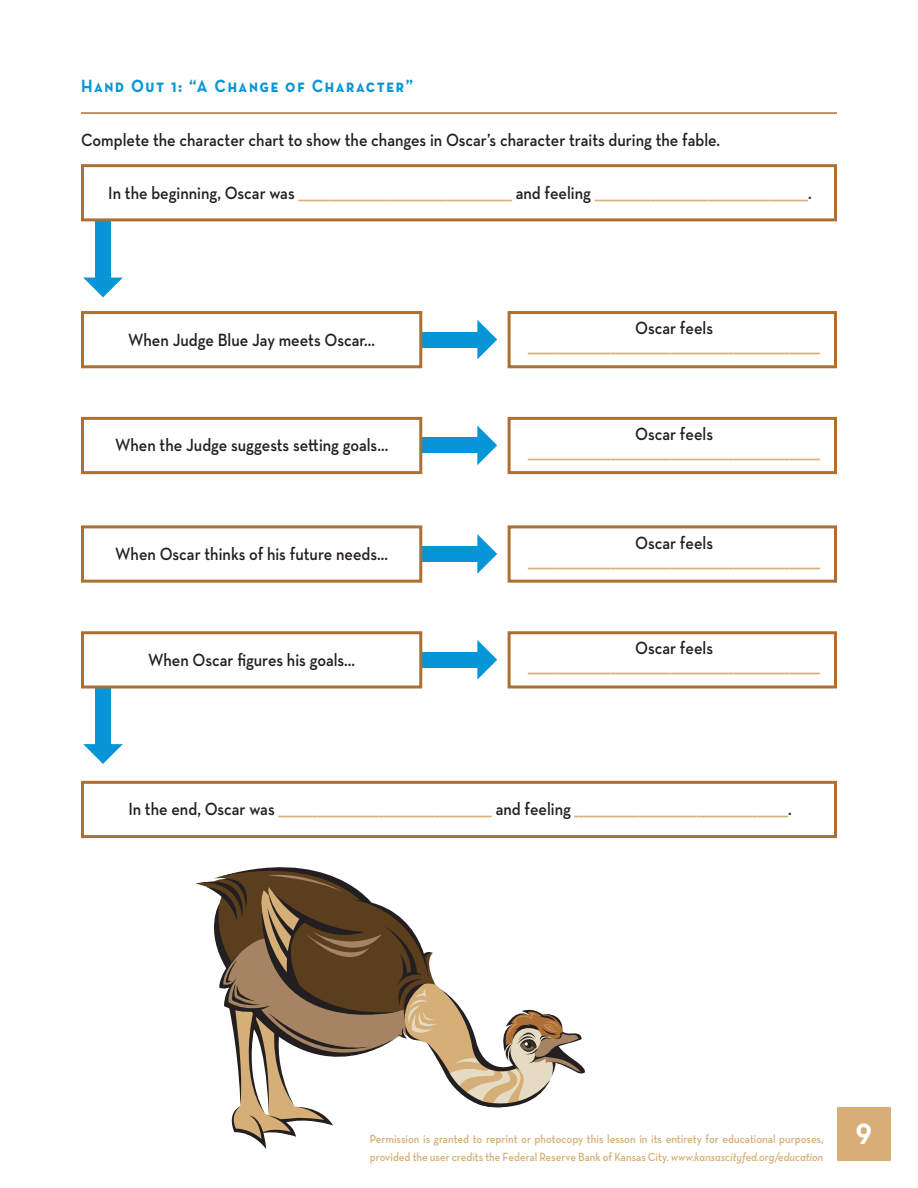
<style>
.page{position:relative;width:918px;height:1188px;background:#fff}
.page>*{position:absolute;margin:0;border:0;box-sizing:border-box;transform-origin:0 0}
.t1{font:700 30px "Neutraface Text";color:#fff;scale:.9 1}
.t2{font:600 18px "Neutraface Text";color:#d6ae76;scale:.9 1}
.t3{font:600 18px "Neutraface Text";color:#231f20;scale:.9 1}
.t4{font:700 18px "Neutraface Text";letter-spacing:.1em;color:#0696d7;scale:.9 1}
.t5{font:600 12px/18px "Neutraface Text";color:#d6ae76;scale:.9 1}
.s1{color:#231f20}
.s2{font-style:italic}
</style>
<div class="page">
<div style="left:95px;top:687px;width:16px;height:59px;background:#0696d7"></div>
<svg style="left:83px;top:744px;width:40px;height:20px"></svg>
<div style="left:420px;top:332px;width:60px;height:15px;background:#0696d7"></div>
<svg style="left:477px;top:320px;width:20px;height:39px"></svg>
<div style="left:420px;top:546px;width:60px;height:15px;background:#0696d7"></div>
<svg style="left:477px;top:534px;width:20px;height:40px"></svg>
<div style="left:420px;top:438px;width:60px;height:15px;background:#0696d7"></div>
<svg style="left:477px;top:426px;width:20px;height:39px"></svg>
<div style="left:420px;top:652px;width:60px;height:15px;background:#0696d7"></div>
<svg style="left:477px;top:640px;width:20px;height:40px"></svg>
<div style="left:95px;top:220px;width:16px;height:60px;background:#0696d7"></div>
<svg style="left:83px;top:278px;width:40px;height:19px"></svg>
<div style="left:837px;top:1107px;width:54px;height:54px;background:#d6ae76"></div>
<div style="left:81px;top:164px;width:756px;height:57px;border:3px solid #ae6f34"></div>
<div style="left:81px;top:781px;width:756px;height:57px;border:3px solid #ae6f34"></div>
<div style="left:81px;top:311px;width:341px;height:57px;border:3px solid #ae6f34"></div>
<div style="left:81px;top:525px;width:341px;height:58px;border:3px solid #ae6f34"></div>
<div style="left:81px;top:417px;width:341px;height:57px;border:3px solid #ae6f34"></div>
<div style="left:81px;top:631px;width:341px;height:57px;border:3px solid #ae6f34"></div>
<div style="left:508px;top:311px;width:329px;height:57px;border:3px solid #ae6f34"></div>
<div style="left:508px;top:525px;width:329px;height:58px;border:3px solid #ae6f34"></div>
<div style="left:508px;top:417px;width:329px;height:57px;border:3px solid #ae6f34"></div>
<div style="left:508px;top:631px;width:329px;height:57px;border:3px solid #ae6f34"></div>
<svg style="left:199px;top:867px;width:386px;height:282px"></svg>
<hr style="left:81px;top:112px;width:756px;height:2px;background:#ae6f34">
<p class="t4" style="left:81px;top:74px;width:371px">Hand Out 1: “A Change of Character”</p>
<p class="t3" style="left:81px;top:128px;width:712px">Complete the character chart to show the changes in Oscar’s character traits during the fable.</p>
<p class="t2" style="left:108px;top:181px;width:783px"><span class="s1">In the beginning, Oscar was</span> _________________________________________________ <span class="s1">and feeling</span> _________________________________________________<span class="s1">.</span></p>
<p class="t3" style="left:128px;top:328px;width:276px">When Judge Blue Jay meets Oscar…</p>
<p class="t3" style="left:115px;top:434px;width:305px">When the Judge suggests setting goals…</p>
<p class="t3" style="left:115px;top:543px;width:305px">When Oscar thinks of his future needs…</p>
<p class="t3" style="left:148px;top:648px;width:232px">When Oscar figures his goals…</p>
<p class="t3" style="left:635px;top:317px;width:88px">Oscar feels</p>
<p class="t2" style="left:528px;top:335px;width:326px">___________________________________________________________________</p>
<p class="t3" style="left:635px;top:423px;width:88px">Oscar feels</p>
<p class="t2" style="left:528px;top:441px;width:326px">___________________________________________________________________</p>
<p class="t3" style="left:635px;top:531px;width:88px">Oscar feels</p>
<p class="t2" style="left:528px;top:549px;width:326px">___________________________________________________________________</p>
<p class="t3" style="left:635px;top:637px;width:88px">Oscar feels</p>
<p class="t2" style="left:528px;top:655px;width:326px">___________________________________________________________________</p>
<p class="t2" style="left:128px;top:798px;width:739px"><span class="s1">In the end, Oscar was</span> _________________________________________________ <span class="s1">and feeling</span> _________________________________________________<span class="s1">.</span></p>
<p class="t5" style="left:370px;top:1130px;width:506px">Permission is granted to reprint or photocopy this lesson in its entirety for educational purposes, provided the user credits the Federal Reserve Bank of Kansas City. <span class="s2">www.kansascityfed.org/education</span></p>
<p class="t1" style="left:856px;top:1114px;width:19px">9</p>
</div>
